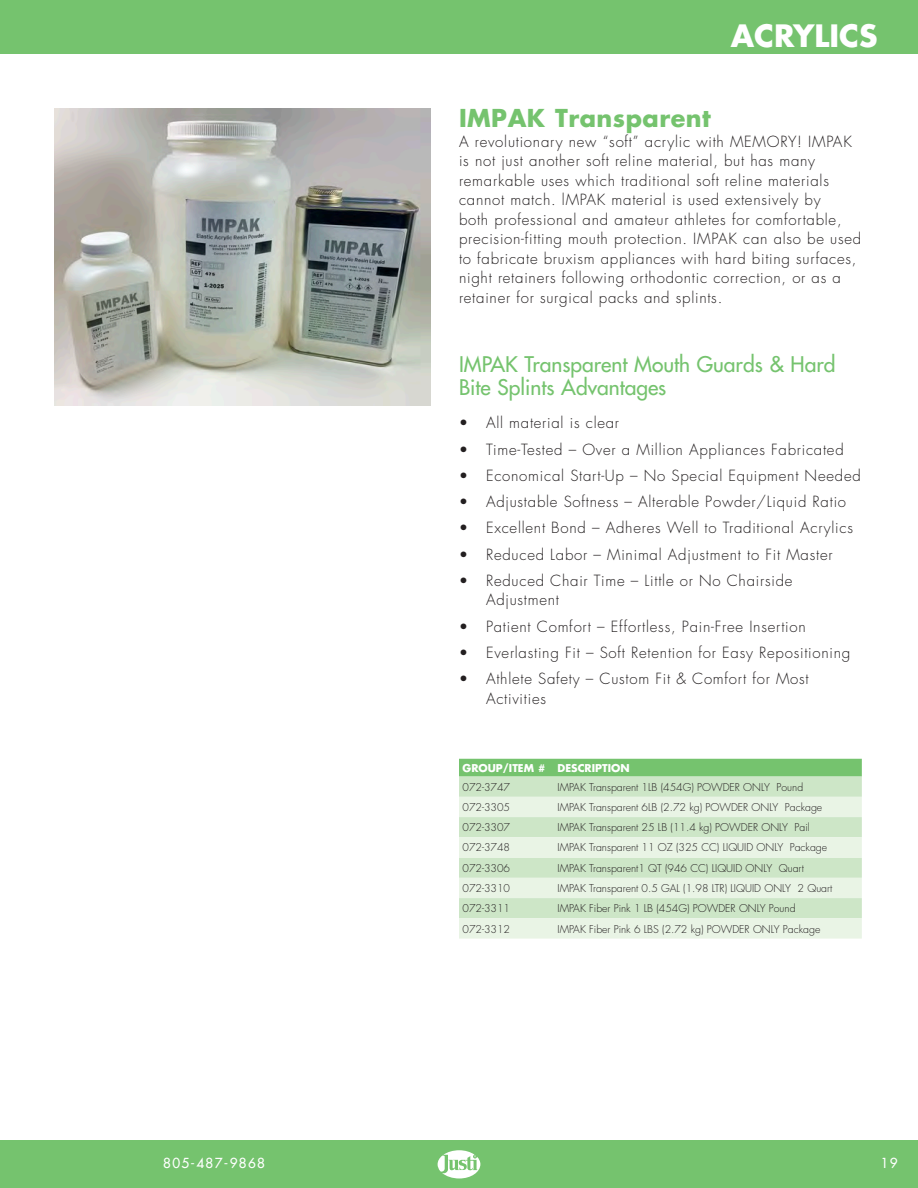
<style>
.page{position:relative;width:918px;height:1188px;background:#fff}
.page>*{position:absolute;margin:0;border:0;box-sizing:border-box;transform-origin:0 0}
.t1{font:700 30px "Futura";color:#fff}
.t2{font:700 24px "Futura";letter-spacing:.02em;color:#75c36e}
.t3{font:21px/23.1px "Futura";color:#75c36e}
.t4{font:300 15px/19.5px "Futura";letter-spacing:.05em;color:#231f20}
.t5{font:13.5px "Futura";letter-spacing:.1em;color:#fff}
.t6{font:300 10.5px "Futura";color:#231f20}
.t7{font:700 10.5px "Futura";color:#fff}
.s1{font-weight:400}
</style>
<div class="page">
<div style="left:0;top:1141px;width:918px;height:47px;background:#75c36e"></div>
<div style="left:0;top:0;width:918px;height:54px;background:#75c36e"></div>
<svg style="left:438px;top:1150px;width:42px;height:29px"></svg>
<div style="left:459px;top:759px;width:403px;height:18px;background:#75c36e"></div>
<div style="left:459px;top:777px;width:403px;height:20px;background:#cde6c7"></div>
<svg style="left:459px;top:797px;width:403px;height:142px;background:#ddeed8"></svg>
<img style="left:54px;top:108px;width:376px;height:298px">
<h1 class="t1" style="left:731px;top:15px;width:148px">ACRYLICS</h1>
<h2 class="t2" style="left:459px;top:102px;width:253px">IMPAK Transparent</h2>
<p class="t4" style="left:459px;top:132px;width:404px">A revolutionary new “soft” acrylic with MEMORY! IMPAK is not just another soft reline material, but has many remarkable uses which traditional soft reline materials cannot match. lMPAK material is used extensively by<br>both professional and amateur athletes for comfortable, precision-fitting mouth protection. IMPAK can also be used to fabricate bruxism appliances with hard biting surfaces, night retainers following orthodontic correction, or as a retainer for surgical packs and splints.</p>
<h3 class="t3" style="left:459px;top:353px;width:378px">IMPAK Transparent Mouth Guards &amp; Hard<br>Bite Splints Advantages</h3>
<p class="t4" style="left:459px;top:413px;width:162px"><span class="s1">•</span> All material is clear</p>
<p class="t4" style="left:459px;top:440px;width:386px"><span class="s1">•</span> Time-Tested – Over a Million Appliances Fabricated</p>
<p class="t4" style="left:459px;top:466px;width:403px"><span class="s1">•</span> Economical Start-Up – No Special Equipment Needed</p>
<p class="t4" style="left:459px;top:492px;width:389px"><span class="s1">•</span> Adjustable Softness – Alterable Powder/Liquid Ratio</p>
<p class="t4" style="left:459px;top:518px;width:396px"><span class="s1">•</span> Excellent Bond – Adheres Well to Traditional Acrylics</p>
<p class="t4" style="left:459px;top:545px;width:375px"><span class="s1">•</span> Reduced Labor – Minimal Adjustment to Fit Master</p>
<p class="t4" style="left:486px;top:571px;width:308px;text-indent:-27px"><span class="s1">•</span> Reduced Chair Time – Little or No Chairside<br>Adjustment</p>
<p class="t4" style="left:459px;top:617px;width:348px"><span class="s1">•</span> Patient Comfort – Effortless, Pain-Free Insertion</p>
<p class="t4" style="left:459px;top:643px;width:393px"><span class="s1">•</span> Everlasting Fit – Soft Retention for Easy Repositioning</p>
<p class="t4" style="left:486px;top:669px;width:324px;text-indent:-27px"><span class="s1">•</span> Athlete Safety – Custom Fit &amp; Comfort for Most<br>Activities</p>
<p class="t7" style="left:463px;top:761px;width:169px">GROUP/ITEM # DESCRIPTION</p>
<p class="t6" style="left:463px;top:780px;width:49px">072-3747</p>
<p class="t6" style="left:558px;top:780px;width:247px">IMPAK Transparent 1LB (454G) POWDER ONLY Pound</p>
<p class="t6" style="left:463px;top:800px;width:49px">072-3305</p>
<p class="t6" style="left:558px;top:800px;width:266px">IMPAK Transparent 6LB (2.72 kg) POWDER ONLY Package</p>
<p class="t6" style="left:463px;top:821px;width:49px">072-3307</p>
<p class="t6" style="left:558px;top:821px;width:254px">IMPAK Transparent 25 LB (11.4 kg) POWDER ONLY Pail</p>
<p class="t6" style="left:463px;top:841px;width:49px">072-3748</p>
<p class="t6" style="left:558px;top:841px;width:271px">IMPAK Transparent 11 OZ (325 CC) LIQUID ONLY Package</p>
<p class="t6" style="left:463px;top:861px;width:49px">072-3306</p>
<p class="t6" style="left:558px;top:861px;width:248px">IMPAK Transparent1 QT (946 CC) LIQUID ONLY Quart</p>
<p class="t6" style="left:463px;top:881px;width:49px">072-3310</p>
<p class="t6" style="left:558px;top:881px;width:276px">IMPAK Transparent 0.5 GAL (1.98 LTR) LIQUID ONLY 2 Quart</p>
<p class="t6" style="left:463px;top:902px;width:49px">072-3311</p>
<p class="t6" style="left:558px;top:902px;width:240px">IMPAK Fiber Pink 1 LB (454G) POWDER ONLY Pound</p>
<p class="t6" style="left:463px;top:922px;width:49px">072-3312</p>
<p class="t6" style="left:558px;top:922px;width:264px">IMPAK Fiber Pink 6 LBS (2.72 kg) POWDER ONLY Package</p>
<p class="t5" style="left:163px;top:1154px;width:103px">805-487-9868</p>
<p class="t5" style="left:881px;top:1154px;width:18px">19</p>
</div>
